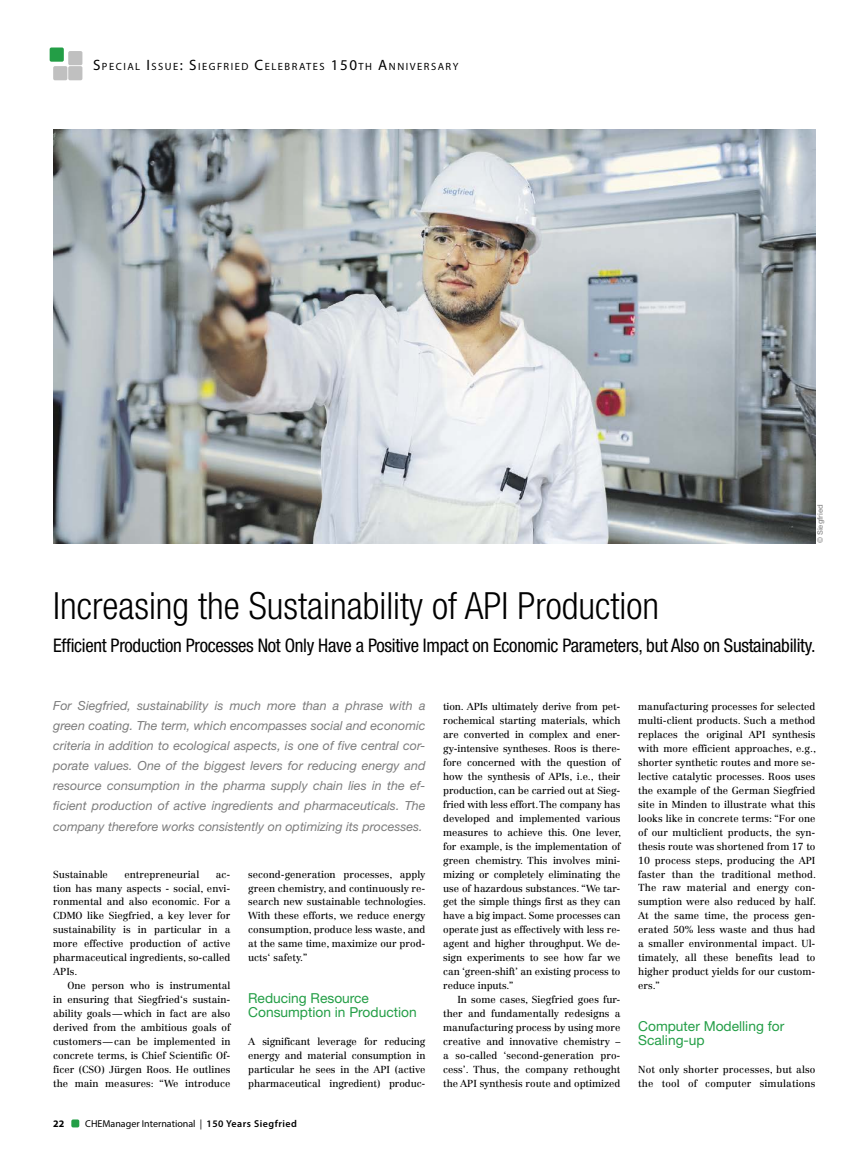
<style>
.page{position:relative;width:851px;height:1170px;background:#fff}
.page>*{position:absolute;margin:0;border:0;box-sizing:border-box;transform-origin:0 0}
.t1{font:300 condensed 37.5px "Helvetica Neue LT Std";color:#000}
.t2{font:condensed 18.75px "Helvetica Neue LT Std";letter-spacing:-.015em;color:#000}
.t3{font:13.75px/13.9px "Helvetica Neue LT Std";color:#239e46}
.t4{font:italic 12.5px/20px "Helvetica Neue LT Std";color:#7c7c7c;text-align:justify}
.t5{font:10.5px "Myriad Pro";letter-spacing:.145em;color:#000}
.t6{font:10px/13.9px "Centennial LT Std";color:#000;text-align:justify}
.t7{font:10px "Myriad Pro";color:#000}
.t8{font:700 10px "Myriad Pro";color:#000}
.t9{font:500 7.5px "Helvetica Neue LT Std";color:#939393}
.s1{font-size:15px}
.s2{font-weight:600}
</style>
<div class="page">
<img style="left:53px;top:129px;width:762px;height:414px">
<div style="left:71px;top:1119px;width:8px;height:8px;background:#239e46;border-radius:2px"></div>
<div style="left:50px;top:47px;width:14px;height:15px;background:#239e46;border-radius:2px"></div>
<div style="left:53px;top:66px;width:14px;height:14px;background:#c0c0c0;border-radius:2px"></div>
<div style="left:68px;top:51px;width:14px;height:14px;background:#c0c0c0;border-radius:2px"></div>
<div style="left:68px;top:66px;width:14px;height:14px;background:#c0c0c0;border-radius:2px"></div>
<p class="t5" style="left:93px;top:60px;width:367px"><span class="s1">S</span>PECIAL <span class="s1">I</span> SSUE<span class="s1">: S</span>IEGFRIED <span class="s1">C</span>ELEBRATES <span class="s1">150</span>TH <span class="s1">A</span>NNIVERSARY</p>
<p class="t9" style="left:815px;top:543px;width:40px;rotate:-90deg">© Siegfried</p>
<h1 class="t1" style="left:53px;top:584px;width:607px">Increasing the Sustainability of API Production</h1>
<h2 class="t2" style="left:53px;top:634px;width:763px">Efficient Production Processes Not Only Have a Positive Impact on Economic Parameters, but Also on Sustainability.</h2>
<p class="t4" style="left:53px;top:695px;width:374px">For Siegfried, sustainability is much more than a phrase with a green coating. The term, which encompasses social and economic criteria in addition to ecological aspects, is one of five central cor&shy;porate values. One of the biggest levers for reducing energy and resource consumption in the pharma supply chain lies in the ef&shy;ficient production of active ingredients and pharmaceuticals. The company therefore works consistently on optimizing its processes.</p>
<p class="t6" style="left:53px;top:867px;width:56px">Sustainable</p>
<p class="t6" style="left:124px;top:867px;width:76px">entrepreneurial</p>
<p class="t6" style="left:248px;top:867px;width:179px">second-generation processes, apply green chemistry, and continuously re&shy;search new sustainable technologies.<br>With these efforts, we reduce energy consumption, produce less waste, and at the same time, maximize our prod&shy;ucts‘ safety.”</p>
<h3 class="t3" style="left:248px;top:990px;width:170px">Reducing Resource<br>Consumption in Production</h3>
<p class="t6" style="left:248px;top:1034px;width:179px">A significant leverage for reducing energy and material consumption in particular he sees in the API (active pharmaceutical ingredient) produc-</p>
<p class="t6" style="left:53px;top:867px;width:179px;text-indent:163px">ac&shy;tion has many aspects - social, envi&shy;ronmental and also economic. For a CDMO like Siegfried, a key lever for sustainability is in particular in a more effective production of active pharmaceutical ingredients, so-called APIs.</p>
<p class="t6" style="left:53px;top:978px;width:179px;text-indent:14px">One person who is instrumental in ensuring that Siegfried‘s sustain&shy;ability goals—which in fact are also derived from the ambitious goals of customers—can be implemented in concrete terms, is Chief Scientific Of&shy;ficer (CSO) Jürgen Roos. He outlines the main measures: “We introduce</p>
<p class="t8" style="left:53px;top:1117px;width:13px">22</p>
<p class="t7" style="left:85px;top:1117px;width:213px">CHEManager International | <span class="s2">150 Years Siegfried</span></p>
<p class="t6" style="left:443px;top:700px;width:179px">tion. APIs ultimately derive from pet&shy;rochemical starting materials, which are converted in complex and ener&shy;gy-intensive syntheses. Roos is there&shy;fore concerned with the question of how the synthesis of APIs, i.e., their production, can be carried out at Sieg&shy;fried with less effort. The company has developed and implemented various measures to achieve this. One lever, for example, is the implementation of green chemistry. This involves mini&shy;mizing or completely eliminating the use of hazardous substances. “We tar&shy;get the simple things first as they can have a big impact. Some processes can operate just as effectively with less re&shy;agent and higher throughput. We de&shy;sign experiments to see how far we can ‘green-shift’ an existing process to reduce inputs.”</p>
<p class="t6" style="left:443px;top:992px;width:179px;text-indent:14px">In some cases, Siegfried goes fur&shy;ther and fundamentally redesigns a manufacturing process by using more creative and innovative chemistry – a so-called ‘second-generation pro&shy;cess’. Thus, the company rethought the API synthesis route and optimized</p>
<p class="t6" style="left:638px;top:700px;width:179px">manufacturing processes for selected multi-client products. Such a method replaces the original API synthesis with more efficient approaches, e.g., shorter synthetic routes and more se&shy;lective catalytic processes. Roos uses the example of the German Siegfried site in Minden to illustrate what this looks like in concrete terms: “For one of our multiclient products, the syn&shy;thesis route was shortened from 17 to 10 process steps, producing the API faster than the traditional method.<br>The raw material and energy con&shy;sumption were also reduced by half.<br>At the same time, the process gen&shy;erated 50% less waste and thus had a smaller environmental impact. Ul&shy;timately, all these benefits lead to higher product yields for our custom&shy;ers.”</p>
<h3 class="t3" style="left:638px;top:1018px;width:147px">Computer Modelling for<br>Scaling-up</h3>
<p class="t6" style="left:638px;top:1062px;width:179px">Not only shorter processes, but also the tool of computer simulations</p>
</div>
